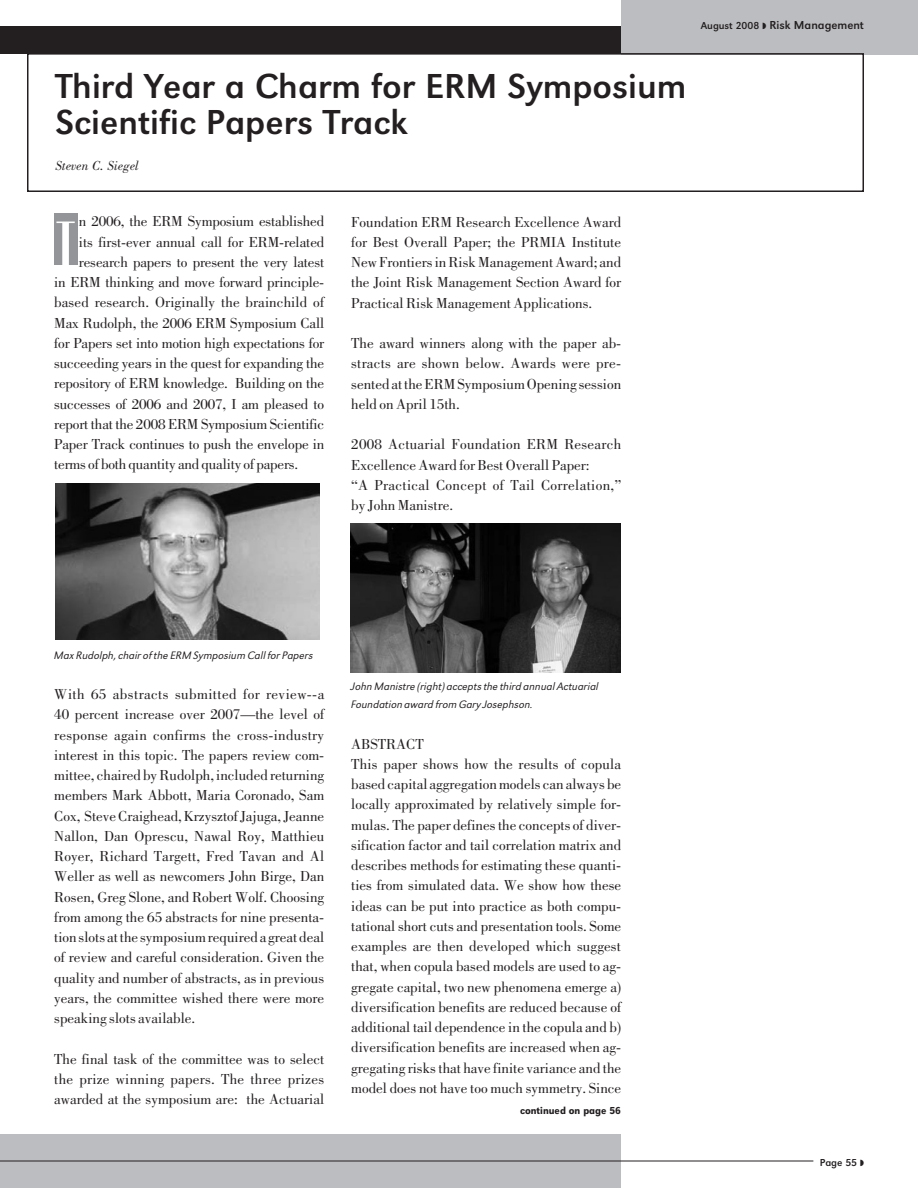
<style>
.page{position:relative;width:918px;height:1188px;background:#fff}
.page>*{position:absolute;margin:0;border:0;box-sizing:border-box;transform-origin:0 0}
.drop_cap_-_Descender{font:68.1px "Bodoni";color:#fff}
.t1{font:36px/36px "URW Grotesk T";color:#231f20}
.Body_text{font:15px/20.2px "Bodoni";color:#231f20;text-align:justify}
.drop_cap_-_Descender-2{font:15px "Bodoni";letter-spacing:-.01em;color:#231f20}
.Body_text-2{font:15px/20.2px "Bodoni";letter-spacing:.02em;color:#231f20}
.Body_text-3{font:15px/20.2px "Bodoni";letter-spacing:.025em;color:#231f20}
.t2{font:italic 13.5px "Bodoni";color:#231f20}
.t3{font:12px "URW Grotesk T";color:#231f20}
.Picture_Caption{font:11.25px/18px "URW Grotesk T Ligh Obli";color:#231f20}
.t4{font:10.5px "URW Grotesk T Medi Narr";color:#231f20}
.t5{font:10.5px "URW Grotesk T";color:#231f20}
.s1{font-size:10.5px}
</style>
<div class="page">
<div style="left:0;top:26px;width:626px;height:28px;background:#231f20"></div>
<div style="left:0;top:1134px;width:621px;height:54px;background:#bcbdc0"></div>
<hr style="left:0;top:1161px;width:813px;height:1px;background:#231f20">
<div style="left:621px;top:0;width:297px;height:54px;background:#bcbdc0"></div>
<div style="left:54px;top:213px;width:23px;height:51px;background:#939598"></div>
<div style="left:27px;top:53px;width:837px;height:139px;border:2px solid #231f20"></div>
<img style="left:55px;top:483px;width:265px;height:157px">
<img style="left:351px;top:524px;width:269px;height:149px">
<p class="t1" style="left:56px;top:68px;width:633px">Third Year a Charm for ERM Symposium<br>Scientific Papers Track</p>
<p class="t2" style="left:56px;top:158px;width:85px">Steven C. Siegel</p>
<p class="t3" style="left:701px;top:18px;width:165px"><span class="s1">August 2008</span> Risk Management</p>
<p class="drop_cap_-_Descender" style="left:54px;top:207px;width:24px">I</p>
<p class="drop_cap_-_Descender-2" style="left:79px;top:213px;width:247px">n 2006, the ERM Symposium established</p>
<p class="drop_cap_-_Descender-2" style="left:79px;top:233px;width:247px">its first-ever annual call for ERM-related</p>
<p class="drop_cap_-_Descender-2" style="left:79px;top:254px;width:247px">research papers to present the very latest</p>
<p class="drop_cap_-_Descender-2" style="left:54px;top:274px;width:272px">in ERM thinking and move forward principle-</p>
<p class="drop_cap_-_Descender-2" style="left:54px;top:294px;width:271px">based research. Originally the brainchild of</p>
<p class="drop_cap_-_Descender-2" style="left:54px;top:314px;width:272px">Max Rudolph, the 2006 ERM Symposium Call</p>
<p class="drop_cap_-_Descender-2" style="left:54px;top:335px;width:271px">for Papers set into motion high expectations for</p>
<p class="drop_cap_-_Descender-2" style="left:54px;top:355px;width:271px">succeeding years in the quest for expanding the</p>
<p class="drop_cap_-_Descender-2" style="left:54px;top:375px;width:272px">repository of ERM knowledge. Building on the</p>
<p class="drop_cap_-_Descender-2" style="left:54px;top:395px;width:271px">successes of 2006 and 2007, I am pleased to</p>
<p class="drop_cap_-_Descender-2" style="left:54px;top:416px;width:272px">report that the 2008 ERM Symposium Scientific</p>
<p class="drop_cap_-_Descender-2" style="left:54px;top:436px;width:272px">Paper Track continues to push the envelope in</p>
<p class="drop_cap_-_Descender-2" style="left:54px;top:456px;width:246px">terms of both quantity and quality of papers.</p>
<p class="Body_text" style="left:351px;top:212px;width:272px">Foundation ERM Research Excellence Award for Best Overall Paper; the PRMIA Institute New Frontiers in Risk Management Award; and the Joint Risk Management Section Award for Practical Risk Management Applications.</p>
<p class="Body_text" style="left:351px;top:333px;width:272px">The award winners along with the paper ab&shy;stracts are shown below. Awards were pre&shy;sented at the ERM Symposium Opening session held on April 15th.</p>
<p class="Body_text-2" style="left:351px;top:434px;width:271px">2008 Actuarial Foundation ERM Research<br>Excellence Award for Best Overall Paper:</p>
<p class="Body_text-3" style="left:351px;top:475px;width:272px">“A Practical Concept of Tail Correlation,” by John Manistre.</p>
<p class="Picture_Caption" style="left:54px;top:646px;width:261px">Max Rudolph, chair of the ERM Symposium Call for Papers</p>
<p class="Body_text" style="left:54px;top:684px;width:272px">With 65 abstracts submitted for review--a 40 percent increase over 2007—the level of response again confirms the cross-industry interest in this topic. The papers review com&shy;mittee, chaired by Rudolph, included returning members Mark Abbott, Maria Coronado, Sam Cox, Steve Craighead, Krzysztof Jajuga, Jeanne Nallon, Dan Oprescu, Nawal Roy, Matthieu Royer, Richard Targett, Fred Tavan and Al Weller as well as newcomers John Birge, Dan Rosen, Greg Slone, and Robert Wolf. Choosing from among the 65 abstracts for nine presenta&shy;tion slots at the symposium required a great deal of review and careful consideration. Given the quality and number of abstracts, as in previous years, the committee wished there were more speaking slots available.</p>
<p class="Body_text" style="left:54px;top:1049px;width:272px">The final task of the committee was to select the prize winning papers. The three prizes awarded at the symposium are: the Actuarial</p>
<p class="Picture_Caption" style="left:351px;top:677px;width:249px">John Manistre (right) accepts the third annual Actuarial<br>Foundation award from Gary Josephson.</p>
<p class="Body_text" style="left:351px;top:734px;width:74px">ABSTRACT</p>
<p class="Body_text" style="left:351px;top:754px;width:272px">This paper shows how the results of copula based capital aggregation models can always be locally approximated by relatively simple for&shy;mulas. The paper defines the concepts of diver&shy;sification factor and tail correlation matrix and describes methods for estimating these quanti&shy;ties from simulated data. We show how these ideas can be put into practice as both compu&shy;tational short cuts and presentation tools. Some examples are then developed which suggest that, when copula based models are used to ag&shy;gregate capital, two new phenomena emerge a) diversification benefits are reduced because of additional tail dependence in the copula and b) diversification benefits are increased when ag&shy;gregating risks that have finite variance and the model does not have too much symmetry. Since</p>
<p class="t4" style="left:520px;top:1104px;width:102px">continued on page 56</p>
<p class="t5" style="left:820px;top:1156px;width:39px">Page 55</p>
</div>
